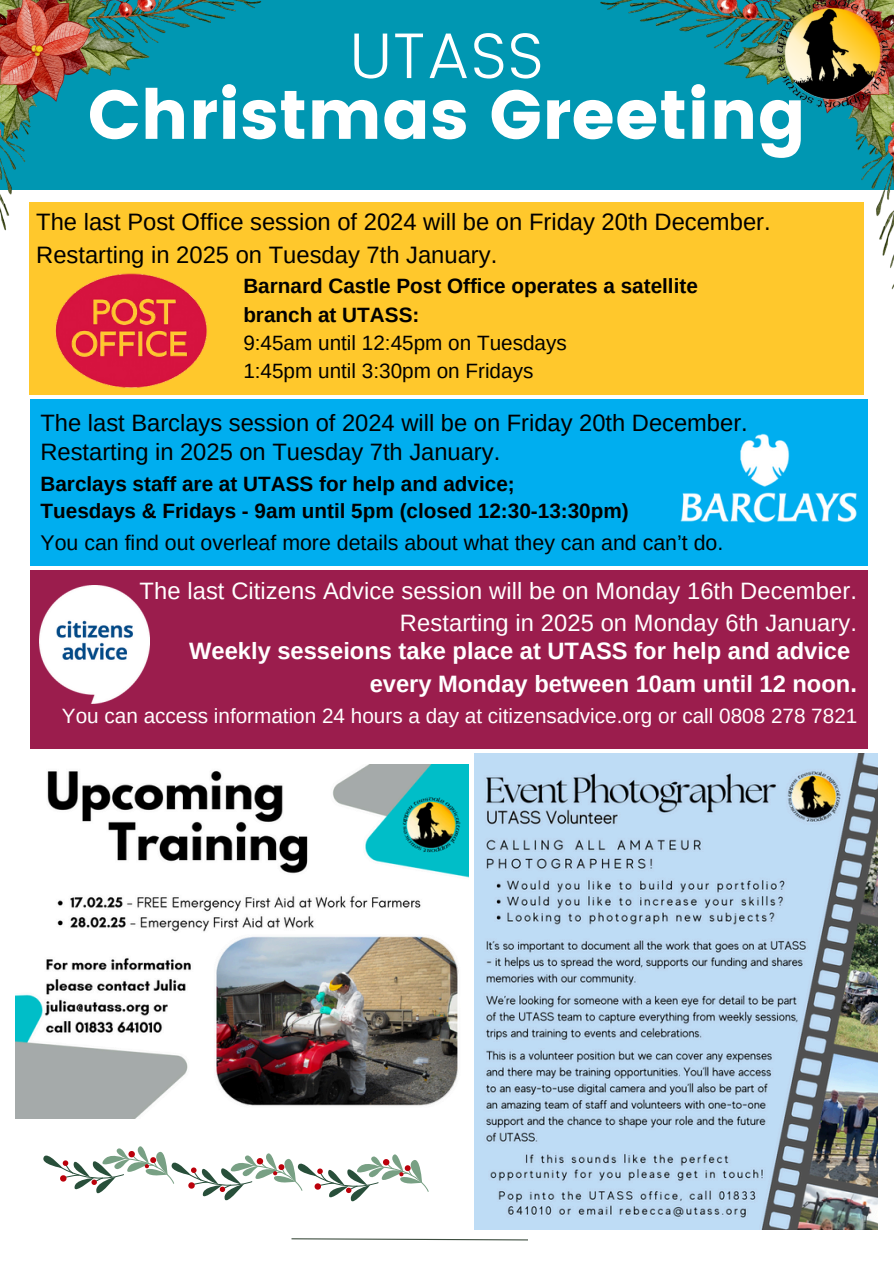
<style>
.page{position:relative;width:894px;height:1264px;background:#fff}
.page>*{position:absolute;margin:0;border:0;box-sizing:border-box;transform-origin:0 0}
.t1{font:69px "Poppins";color:#fff}
.t2{font:300 64.5px "Poppins";color:#fff}
.t3{font:23.7px/32.7px "Arimo";color:#000}
.t4{font:23.7px/31.5px "Arimo";letter-spacing:.005em;color:#fff;text-align:right}
.t5{font:700 23.7px "Arimo";color:#fff}
.t6{font:21.3px "Arimo";color:#000}
.t7{font:700 20.7px/28.2px "Arimo";color:#000}
.t8{font:20.7px "Arimo";color:#fff}
.t9{font:20.7px "Arimo";color:#000}
.s1{font-weight:400}
</style>
<div class="page">
<div style="left:0;top:0;width:893px;height:190px;background:#0097b2"></div>
<svg style="left:291px;top:1238px;width:237px;height:2px"></svg>
<img style="left:586px;top:0;width:307px;height:312px">
<img style="left:777px;top:0;width:113px;height:109px">
<img style="left:0;top:0;width:274px;height:281px">
<div style="left:30px;top:203px;width:833px;height:192px;background:#ffc82c"></div>
<img style="left:55px;top:273px;width:152px;height:115px">
<div style="left:30px;top:399px;width:837px;height:167px;background:#00aeef"></div>
<img style="left:680px;top:433px;width:177px;height:90px">
<div style="left:30px;top:570px;width:837px;height:179px;background:#9b1d4d"></div>
<img style="left:39px;top:585px;width:110px;height:118px">
<img style="left:16px;top:764px;width:452px;height:354px">
<img style="left:474px;top:753px;width:403px;height:476px">
<svg style="left:43px;top:1146px;width:385px;height:56px"></svg>
<p class="t2" style="left:349px;top:18px;width:196px">UTASS</p>
<p class="t1" style="left:88px;top:75px;width:719px">Christmas Greeting</p>
<p class="t3" style="left:36px;top:206px;width:735px">The last Post Office session of 2024 will be on Friday 20th December.<br>Restarting in 2025 on Tuesday 7th January.</p>
<p class="t7" style="left:243px;top:272px;width:456px">Barnard Castle Post Office operates a satellite branch at UTASS:<br><span class="s1">9:45am until 12:45pm on Tuesdays</span></p>
<h1 class="t9" style="left:243px;top:359px;width:291px">1:45pm until 3:30pm on Fridays</h1>
<p class="t3" style="left:40px;top:408px;width:708px;line-height:29.2px">The last Barclays session of 2024 will be on Friday 20th December.<br>Restarting in 2025 on Tuesday 7th January.</p>
<p class="t7" style="left:40px;top:471px;width:589px;line-height:26.2px">Barclays staff are at UTASS for help and advice;<br>Tuesdays &amp; Fridays - 9am until 5pm (closed 12:30-13:30pm)</p>
<p class="t6" style="left:40px;top:531px;width:684px">You can find out overleaf more details about what they can and can’t do.</p>
<h3 class="t4" style="left:139px;top:575px;width:718px">The last Citizens Advice session will be on Monday 16th December.<br>Restarting in 2025 on Monday 6th January.</h3>
<p class="t5" style="left:189px;top:638px;width:662px">Weekly sesseions take place at UTASS for help and advice</p>
<p class="t5" style="left:369px;top:670px;width:488px">every Monday between 10am until 12 noon.</p>
<p class="t8" style="left:62px;top:703px;width:796px">You can access information 24 hours a day at citizensadvice.org or call 0808 278 7821</p>
</div>
